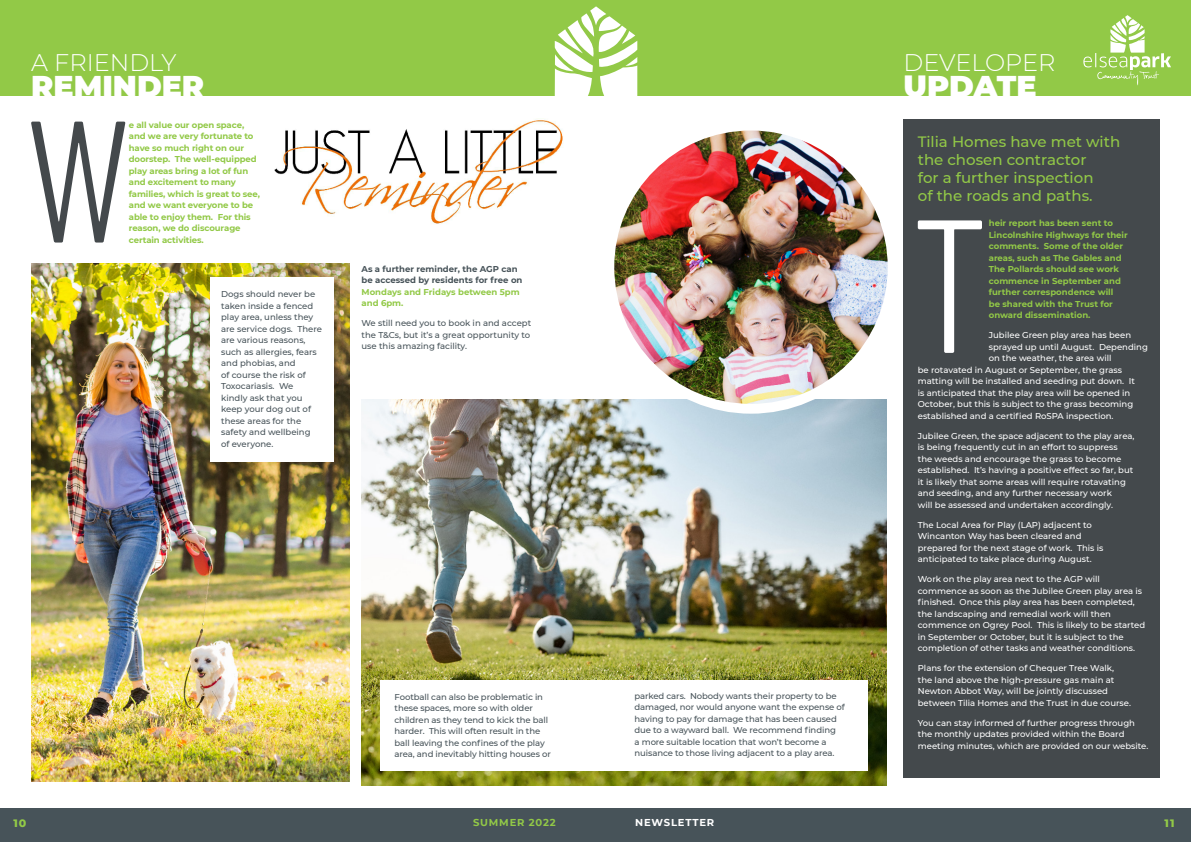
<style>
.page{position:relative;width:1191px;height:842px;background:#fff}
.page>*{position:absolute;margin:0;border:0;box-sizing:border-box;transform-origin:0 0}
.t1{font:300 189.2px "Barlow Condensed";color:#fff}
.t2{font:300 172.8px "Barlow Condensed";color:#44494c}
.t3{font:900 30px "Montserrat";color:#fff}
.t4{font:300 24px "Montserrat";color:#fff}
.t5{font:500 15px/18px "Montserrat";color:#92c947}
.t6{font:800 11px "Montserrat";color:#92c947}
.t7{font:700 10px "Montserrat";letter-spacing:.08em;color:#92c947}
.t8{font:700 10px "Montserrat";letter-spacing:.08em;color:#fff}
.t9{font:500 8.5px/11.5px "Montserrat";color:#fff}
.t10{font:500 8.5px/11.5px "Montserrat";letter-spacing:-.01em;color:#475359}
.t11{font:700 8.5px/11.5px "Montserrat";letter-spacing:-.01em;color:#92c947}
.t12{font:700 8.5px/11.5px "Montserrat";color:#475359}
.s1{color:#92c947}
</style>
<div class="page">
<div style="left:0;top:0;width:1191px;height:96px;background:#92c947"></div>
<svg style="left:1083px;top:15px;width:88px;height:70px"></svg>
<svg style="left:555px;top:6px;width:82px;height:90px"></svg>
<div style="left:0;top:808px;width:1191px;height:34px;background:#475359"></div>
<div style="left:903px;top:119px;width:256px;height:659px;background:#44494c"></div>
<img style="left:274px;top:119px;width:289px;height:105px">
<img style="left:361px;top:400px;width:525px;height:385px">
<div style="left:380px;top:680px;width:487px;height:91px;background:#fff"></div>
<img style="left:31px;top:264px;width:319px;height:517px">
<div style="left:210px;top:278px;width:123px;height:184px;background:#fff"></div>
<img style="left:609px;top:126px;width:283px;height:283px;border-radius:142px">
<div style="left:604px;top:121px;width:293px;height:293px;border:10px solid #fff;border-radius:50%"></div>
<p class="t4" style="left:31px;top:46px;width:147px">A FRIENDLY</p>
<p class="t3" style="left:31px;top:64px;width:175px">REMINDER</p>
<p class="t2" style="left:26px;top:57px;width:106px">W</p>
<p class="t11" style="left:129px;top:118px;width:133px">e all value our open space, and we are very fortunate to have so much right on our doorstep. The well-equipped play areas bring a lot of fun and excitement to many families, which is great to see, and we want everyone to be able to enjoy them. For this reason, we do discourage certain activities.</p>
<p class="t10" style="left:221px;top:288px;width:102px">Dogs should never be taken inside a fenced play area, unless they are service dogs. There are various reasons, such as allergies, fears and phobias, and<br>of course the risk of<br>Toxocariasis. We<br>kindly ask that you keep your dog out of these areas for the safety and wellbeing<br>of everyone.</p>
<p class="t12" style="left:361px;top:263px;width:162px">As a further reminder, the AGP can be accessed by residents for free on<br><span class="s1">Mondays and Fridays between 5pm and 6pm.</span></p>
<p class="t10" style="left:361px;top:317px;width:171px;text-align:justify">We still need you to book in and accept the T&amp;Cs, but it’s a great opportunity to use this amazing facility.</p>
<p class="t10" style="left:394px;top:690px;width:158px">Football can also be problematic in these spaces, more so with older children as they tend to kick the ball harder. This will often result in the ball leaving the confines of the play area, and inevitably hitting houses or</p>
<p class="t10" style="left:634px;top:690px;width:212px">parked cars. Nobody wants their property to be damaged, nor would anyone want the expense of having to pay for damage that has been caused due to a wayward ball. We recommend finding<br>a more suitable location that won’t become a nuisance to those living adjacent to a play area.</p>
<p class="t4" style="left:903px;top:46px;width:153px">DEVELOPER</p>
<p class="t3" style="left:903px;top:64px;width:134px">UPDATE</p>
<p class="t5" style="left:917px;top:132px;width:204px">Tilia Homes have met with the chosen contractor<br>for a further inspection<br>of the roads and paths.</p>
<p class="t1" style="left:911px;top:150px;width:79px">T</p>
<p class="t11" style="left:988px;top:217px;width:141px">heir report has been sent to<br>Lincolnshire Highways for their comments. Some of the older areas, such as The Gables and<br>The Pollards should see work commence in September and further correspondence will<br>be shared with the Trust for onward dissemination.</p>
<p class="t9" style="left:988px;top:329px;width:144px">Jubilee Green play area has been</p>
<p class="t9" style="left:988px;top:341px;width:161px">sprayed up until August. Depending</p>
<p class="t9" style="left:988px;top:352px;width:124px">on the weather, the area will</p>
<p class="t9" style="left:917px;top:364px;width:206px">be rotavated in August or September, the grass</p>
<p class="t9" style="left:917px;top:375px;width:218px">matting will be installed and seeding put down. It</p>
<p class="t9" style="left:917px;top:387px;width:214px">is anticipated that the play area will be opened in</p>
<p class="t9" style="left:917px;top:398px;width:217px">October, but this is subject to the grass becoming</p>
<p class="t9" style="left:917px;top:410px;width:197px">established and a certified RoSPA inspection.</p>
<p class="t9" style="left:917px;top:430px;width:218px">Jubilee Green, the space adjacent to the play area, is being frequently cut in an effort to suppress<br>the weeds and encourage the grass to become established. It’s having a positive effect so far, but it is likely that some areas will require rotavating and seeding, and any further necessary work<br>will be assessed and undertaken accordingly.</p>
<p class="t9" style="left:917px;top:519px;width:187px">The Local Area for Play (LAP) adjacent to Wincanton Way has been cleared and prepared for the next stage of work. This is anticipated to take place during August.</p>
<p class="t9" style="left:917px;top:573px;width:229px">Work on the play area next to the AGP will commence as soon as the Jubilee Green play area is finished. Once this play area has been completed, the landscaping and remedial work will then commence on Ogrey Pool. This is likely to be started in September or October, but it is subject to the completion of other tasks and weather conditions.</p>
<p class="t9" style="left:917px;top:662px;width:215px">Plans for the extension of Chequer Tree Walk,<br>the land above the high-pressure gas main at Newton Abbot Way, will be jointly discussed between Tilia Homes and the Trust in due course.</p>
<p class="t9" style="left:917px;top:717px;width:232px">You can stay informed of further progress through the monthly updates provided within the Board meeting minutes, which are provided on our website.</p>
<p class="t6" style="left:14px;top:815px;width:14px">10</p>
<p class="t7" style="left:473px;top:815px;width:84px">SUMMER 2022</p>
<p class="t8" style="left:635px;top:815px;width:81px">NEWSLETTER</p>
<p class="t6" style="left:1164px;top:815px;width:12px">11</p>
</div>
